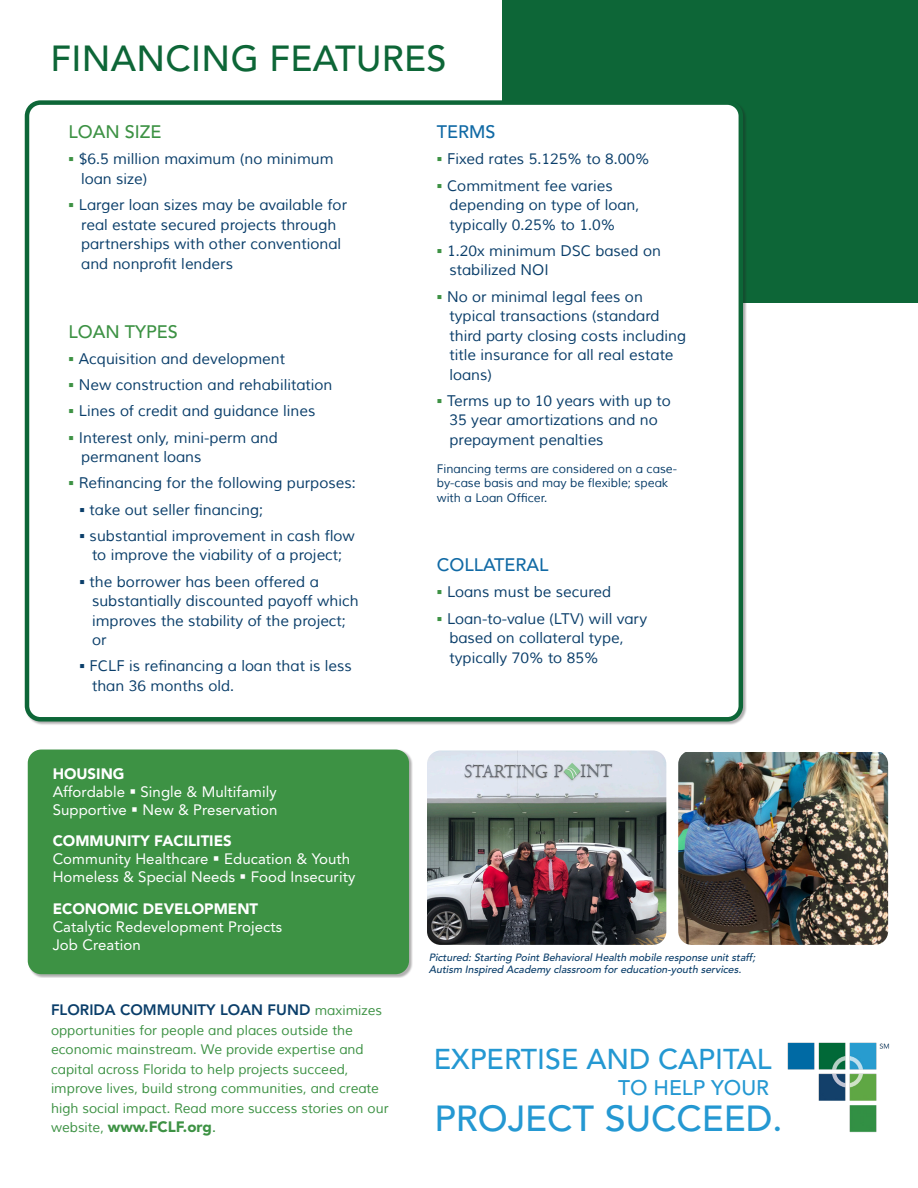
<style>
.page{position:relative;width:918px;height:1188px;background:#fff}
.page>*{position:absolute;margin:0;border:0;box-sizing:border-box;transform-origin:0 0}
.t1{font:500 36px "Avenir LT Std";letter-spacing:.01em;color:#0d6637}
.t2{font:500 36px "Avenir LT Std";color:#2498d2}
.t3{font:500 28.5px "Avenir LT Std";color:#2498d2}
.t4{font:500 21px "Avenir LT Std";color:#2498d2}
.t5{font:500 18px "Avenir LT Std";color:#3d9244}
.t6{font:500 18px "Avenir LT Std";color:#116aa5}
.t7{font:15px/19.5px "Muli";color:#0a3e6a}
.t8{font:15px/18px "Avenir LT Std";letter-spacing:.005em;color:#fff}
.t9{font:900 15px "Avenir LT Std";color:#fff}
.t10{font:800 15px "Avenir LT Std";color:#0a3e6a}
.t11{font:900 15px "Avenir LT Std";color:#3d9244}
.t12{font:13.5px/19.5px "Muli";color:#3d9244}
.t13{font:12px/14.4px "Muli";color:#0a3e6a}
.t14{font:italic 500 10.5px/12px "Avenir LT Std";color:#0a3e6a}
.s1{color:#3d9244}
.s2{font-family:"Muli";font-weight:400;font-size:13.5px;color:#3d9244}
.s3{font-family:"Muli";font-weight:400;font-size:13.5px}
.s4{font-family:"Muli";font-weight:400}
</style>
<div class="page">
<div style="left:502px;top:0;width:416px;height:302px;background:#0d6637"></div>
<div style="left:27px;top:103px;width:714px;height:616px;background:#fff;border-radius:14px"></div>
<div style="left:25px;top:100px;width:718px;height:622px;border:4px solid #0d6637;border-radius:14px"></div>
<img style="left:787px;top:1042px;width:103px;height:91px">
<div style="left:28px;top:750px;width:385px;height:228px;background:#231f20;opacity:.35"></div>
<div style="left:28px;top:750px;width:381px;height:224px;background:#3d9244;border-radius:14px"></div>
<img style="left:678px;top:752px;width:210px;height:193px">
<img style="left:427px;top:751px;width:239px;height:194px">
<p class="t1" style="left:50px;top:38px;width:398px">FINANCING FEATURES</p>
<p class="t5" style="left:69px;top:122px;width:95px">LOAN SIZE</p>
<p class="t7" style="left:81px;top:150px;width:254px;text-indent:-13px"><span class="s1">▪</span> $6.5 million maximum (no minimum loan size)</p>
<p class="t7" style="left:81px;top:196px;width:267px;text-indent:-13px"><span class="s1">▪</span> Larger loan sizes may be available for real estate secured projects through partnerships with other conventional and nonprofit lenders</p>
<p class="t5" style="left:69px;top:321px;width:111px">LOAN TYPES</p>
<p class="t7" style="left:68px;top:349px;width:218px"><span class="s1">▪</span> Acquisition and development</p>
<p class="t7" style="left:68px;top:376px;width:266px"><span class="s1">▪</span> New construction and rehabilitation</p>
<p class="t7" style="left:68px;top:402px;width:249px"><span class="s1">▪</span> Lines of credit and guidance lines</p>
<p class="t7" style="left:81px;top:428px;width:198px;text-indent:-13px"><span class="s1">▪</span> Interest only, mini-perm and permanent loans</p>
<p class="t7" style="left:68px;top:474px;width:289px"><span class="s1">▪</span> Refinancing for the following purposes:</p>
<p class="t7" style="left:79px;top:500px;width:186px">▪ take out seller financing;</p>
<p class="t7" style="left:79px;top:526px;width:277px;text-align:center">▪ substantial improvement in cash flow to improve the viability of a project;</p>
<p class="t7" style="left:92px;top:572px;width:268px;text-indent:-13px">▪ the borrower has been offered a substantially discounted payoff which improves the stability of the project; or</p>
<p class="t7" style="left:92px;top:657px;width:261px;text-indent:-13px">▪ FCLF is refinancing a loan that is less than 36 months old.</p>
<p class="t9" style="left:53px;top:764px;width:73px">HOUSING</p>
<p class="t8" style="left:53px;top:782px;width:226px">Affordable ▪ Single &amp; Multifamily<br>Supportive ▪ New &amp; Preservation</p>
<p class="t9" style="left:53px;top:832px;width:181px">COMMUNITY FACILITIES</p>
<p class="t8" style="left:53px;top:850px;width:304px">Community Healthcare ▪ Education &amp; Youth<br>Homeless &amp; Special Needs ▪ Food Insecurity</p>
<p class="t9" style="left:53px;top:899px;width:207px">ECONOMIC DEVELOPMENT</p>
<p class="t8" style="left:53px;top:917px;width:231px">Catalytic Redevelopment Projects<br>Job Creation</p>
<p class="t10" style="left:51px;top:1001px;width:333px">FLORIDA COMMUNITY LOAN FUND <span class="s2">maximizes</span></p>
<p class="t12" style="left:51px;top:1021px;width:339px">opportunities for people and places outside the economic mainstream. We provide expertise and capital across Florida to help projects succeed, improve lives, build strong communities, and create high social impact. Read more success stories on our</p>
<p class="t11" style="left:51px;top:1118px;width:167px"><span class="s3">website,</span> www.FCLF.org<span class="s4">.</span></p>
<p class="t6" style="left:437px;top:122px;width:60px">TERMS</p>
<p class="t7" style="left:436px;top:150px;width:215px"><span class="s1">▪</span> Fixed rates 5.125% to 8.00%</p>
<p class="t7" style="left:449px;top:176px;width:191px;text-indent:-13px"><span class="s1">▪</span> Commitment fee varies depending on type of loan, typically 0.25% to 1.0%</p>
<p class="t7" style="left:449px;top:241px;width:213px;text-indent:-13px"><span class="s1">▪</span> 1.20x minimum DSC based on stabilized NOI</p>
<p class="t7" style="left:449px;top:287px;width:238px;text-indent:-13px"><span class="s1">▪</span> No or minimal legal fees on typical transactions (standard third party closing costs including title insurance for all real estate loans)</p>
<p class="t7" style="left:449px;top:391px;width:223px;text-indent:-13px"><span class="s1">▪</span> Terms up to 10 years with up to<br>35 year amortizations and no prepayment penalties</p>
<p class="t13" style="left:437px;top:462px;width:242px">Financing terms are considered on a case&shy;by-case basis and may be flexible; speak with a Loan Officer.</p>
<p class="t6" style="left:437px;top:554px;width:113px">COLLATERAL</p>
<p class="t7" style="left:436px;top:583px;width:176px"><span class="s1">▪</span> Loans must be secured</p>
<p class="t7" style="left:449px;top:609px;width:199px;text-indent:-13px"><span class="s1">▪</span> Loan-to-value (LTV) will vary based on collateral type, typically 70% to 85%</p>
<p class="t14" style="left:429px;top:952px;width:330px">Pictured: Starting Point Behavioral Health mobile response unit staff;<br>Autism Inspired Academy classroom for education-youth services.</p>
<p class="t3" style="left:434px;top:1042px;width:339px">EXPERTISE AND CAPITAL</p>
<p class="t4" style="left:618px;top:1076px;width:152px">TO HELP YOUR</p>
<p class="t2" style="left:435px;top:1098px;width:349px">PROJECT SUCCEED.</p>
</div>
